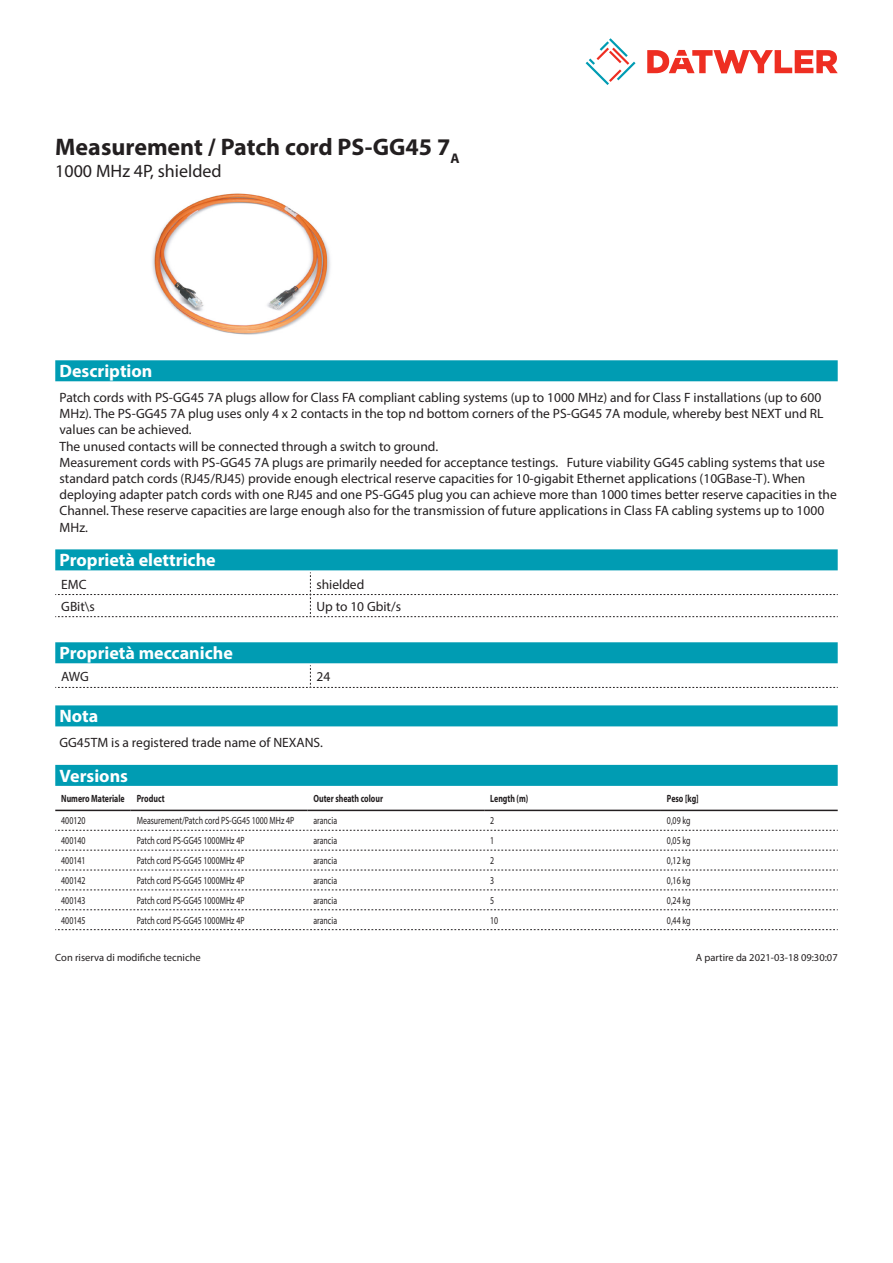
<style>
.page{position:relative;width:893px;height:1263px;background:#fff}
.page>*{position:absolute;margin:0;border:0;box-sizing:border-box;transform-origin:0 0}
.Product_Head{font:700 24px "Myriad Pro";color:#231f20}
.Standard_Head_Proper{font:700 18px "Myriad Pro";color:#fff}
.SubHead{font:18px "Myriad Pro";color:#231f20}
.Standard_text{font:13.5px/16.2px "Myriad Pro";color:#231f20}
.myriad_light_propert{font:13.5px "Myriad Pro";color:#231f20}
.myriadlight{font:10.5px "Myriad Pro";color:#231f20;scale:.75 1}
.Footnote{font:10.5px "Myriad Pro";color:#231f20}
.myriadbold{font:700 10.5px "Myriad Pro";color:#231f20;scale:.75 1}
</style>
<div class="page">
<svg style="left:586px;top:38px;width:49px;height:47px"></svg>
<svg style="left:647px;top:50px;width:191px;height:23px"></svg>
<div style="left:55px;top:705px;width:783px;height:21px;background:#009cb3"></div>
<div style="left:55px;top:642px;width:783px;height:21px;background:#009cb3"></div>
<svg style="left:55px;top:665px;width:783px;height:23px"></svg>
<img style="left:152px;top:193px;width:179px;height:142px">
<div style="left:55px;top:765px;width:783px;height:21px;background:#009cb3"></div>
<hr style="left:55px;top:810px;width:76px;height:1px;background:#231f20">
<hr style="left:131px;top:810px;width:176px;height:1px;background:#231f20">
<hr style="left:307px;top:810px;width:177px;height:1px;background:#231f20">
<hr style="left:484px;top:810px;width:177px;height:1px;background:#231f20">
<hr style="left:661px;top:810px;width:177px;height:1px;background:#231f20">
<svg style="left:55px;top:830px;width:783px;height:1px"></svg>
<svg style="left:55px;top:850px;width:783px;height:1px"></svg>
<svg style="left:55px;top:870px;width:783px;height:1px"></svg>
<svg style="left:55px;top:890px;width:783px;height:1px"></svg>
<svg style="left:55px;top:909px;width:783px;height:1px"></svg>
<svg style="left:55px;top:929px;width:783px;height:1px"></svg>
<div style="left:55px;top:360px;width:783px;height:21px;background:#009cb3"></div>
<div style="left:55px;top:549px;width:783px;height:21px;background:#009cb3"></div>
<svg style="left:55px;top:572px;width:783px;height:45px"></svg>
<p class="Product_Head" style="left:55px;top:131px;width:406px">Measurement / Patch cord PS-GG45 7<sub>A</sub></p>
<p class="SubHead" style="left:55px;top:160px;width:168px">1000 MHz 4P, shielded</p>
<p class="Standard_Head_Proper" style="left:60px;top:359px;width:94px">Description</p>
<p class="Standard_text" style="left:60px;top:389px;width:779px">Patch cords with PS-GG45 7A plugs allow for Class FA compliant cabling systems (up to 1000 MHz) and for Class F installations (up to 600<br>MHz). The PS-GG45 7A plug uses only 4 x 2 contacts in the top nd bottom corners of the PS-GG45 7A module, whereby best NEXT und RL values can be achieved.<br>The unused contacts will be connected through a switch to ground.<br>Measurement cords with PS-GG45 7A plugs are primarily needed for acceptance testings. Future viability GG45 cabling systems that use standard patch cords (RJ45/RJ45) provide enough electrical reserve capacities for 10-gigabit Ethernet applications (10GBase-T). When deploying adapter patch cords with one RJ45 and one PS-GG45 plug you can achieve more than 1000 times better reserve capacities in the Channel. These reserve capacities are large enough also for the transmission of future applications in Class FA cabling systems up to 1000<br>MHz.</p>
<p class="Standard_Head_Proper" style="left:60px;top:549px;width:158px">Proprietà elettriche</p>
<p class="myriad_light_propert" style="left:61px;top:576px;width:27px">EMC</p>
<p class="myriad_light_propert" style="left:316px;top:576px;width:49px">shielded</p>
<p class="myriad_light_propert" style="left:61px;top:598px;width:35px">GBit\s</p>
<p class="myriad_light_propert" style="left:316px;top:598px;width:86px">Up to 10 Gbit/s</p>
<p class="Standard_Head_Proper" style="left:60px;top:641px;width:175px">Proprietà meccaniche</p>
<p class="myriad_light_propert" style="left:61px;top:668px;width:29px">AWG</p>
<p class="myriad_light_propert" style="left:316px;top:668px;width:15px">24</p>
<p class="Standard_Head_Proper" style="left:60px;top:705px;width:40px">Nota</p>
<p class="Standard_text" style="left:60px;top:734px;width:265px">GG45TM is a registered trade name of NEXANS.</p>
<p class="Standard_Head_Proper" style="left:60px;top:764px;width:70px">Versions</p>
<p class="myriadbold" style="left:61px;top:791px;width:86px">Numero Materiale</p>
<p class="myriadbold" style="left:137px;top:791px;width:39px">Product</p>
<p class="myriadbold" style="left:313px;top:791px;width:94px">Outer sheath colour</p>
<p class="myriadbold" style="left:490px;top:791px;width:52px">Length (m)</p>
<p class="myriadbold" style="left:667px;top:791px;width:44px">Peso [kg]</p>
<p class="myriadlight" style="left:61px;top:814px;width:34px">400120</p>
<p class="myriadlight" style="left:137px;top:814px;width:212px">Measurement/Patch cord PS-GG45 1000 MHz 4P</p>
<p class="myriadlight" style="left:313px;top:814px;width:33px">arancia</p>
<p class="myriadlight" style="left:490px;top:814px;width:7px">2</p>
<p class="myriadlight" style="left:667px;top:814px;width:33px">0,09 kg</p>
<p class="myriadlight" style="left:61px;top:834px;width:34px">400140</p>
<p class="myriadlight" style="left:137px;top:834px;width:145px">Patch cord PS-GG45 1000MHz 4P</p>
<p class="myriadlight" style="left:313px;top:834px;width:33px">arancia</p>
<p class="myriadlight" style="left:490px;top:834px;width:7px">1</p>
<p class="myriadlight" style="left:667px;top:834px;width:33px">0,05 kg</p>
<p class="myriadlight" style="left:61px;top:854px;width:34px">400141</p>
<p class="myriadlight" style="left:137px;top:854px;width:145px">Patch cord PS-GG45 1000MHz 4P</p>
<p class="myriadlight" style="left:313px;top:854px;width:33px">arancia</p>
<p class="myriadlight" style="left:490px;top:854px;width:7px">2</p>
<p class="myriadlight" style="left:667px;top:854px;width:33px">0,12 kg</p>
<p class="myriadlight" style="left:61px;top:874px;width:34px">400142</p>
<p class="myriadlight" style="left:137px;top:874px;width:145px">Patch cord PS-GG45 1000MHz 4P</p>
<p class="myriadlight" style="left:313px;top:874px;width:33px">arancia</p>
<p class="myriadlight" style="left:490px;top:874px;width:7px">3</p>
<p class="myriadlight" style="left:667px;top:874px;width:33px">0,16 kg</p>
<p class="myriadlight" style="left:61px;top:894px;width:34px">400143</p>
<p class="myriadlight" style="left:137px;top:894px;width:145px">Patch cord PS-GG45 1000MHz 4P</p>
<p class="myriadlight" style="left:313px;top:894px;width:33px">arancia</p>
<p class="myriadlight" style="left:490px;top:894px;width:7px">5</p>
<p class="myriadlight" style="left:667px;top:894px;width:33px">0,24 kg</p>
<p class="myriadlight" style="left:61px;top:914px;width:34px">400145</p>
<p class="myriadlight" style="left:137px;top:914px;width:145px">Patch cord PS-GG45 1000MHz 4P</p>
<p class="myriadlight" style="left:313px;top:914px;width:33px">arancia</p>
<p class="myriadlight" style="left:490px;top:914px;width:12px">10</p>
<p class="myriadlight" style="left:667px;top:914px;width:33px">0,44 kg</p>
<p class="Footnote" style="left:55px;top:951px;width:147px">Con riserva di modifiche tecniche</p>
<p class="Footnote" style="left:696px;top:951px;width:143px">A partire da 2021-03-18 09:30:07</p>
</div>
